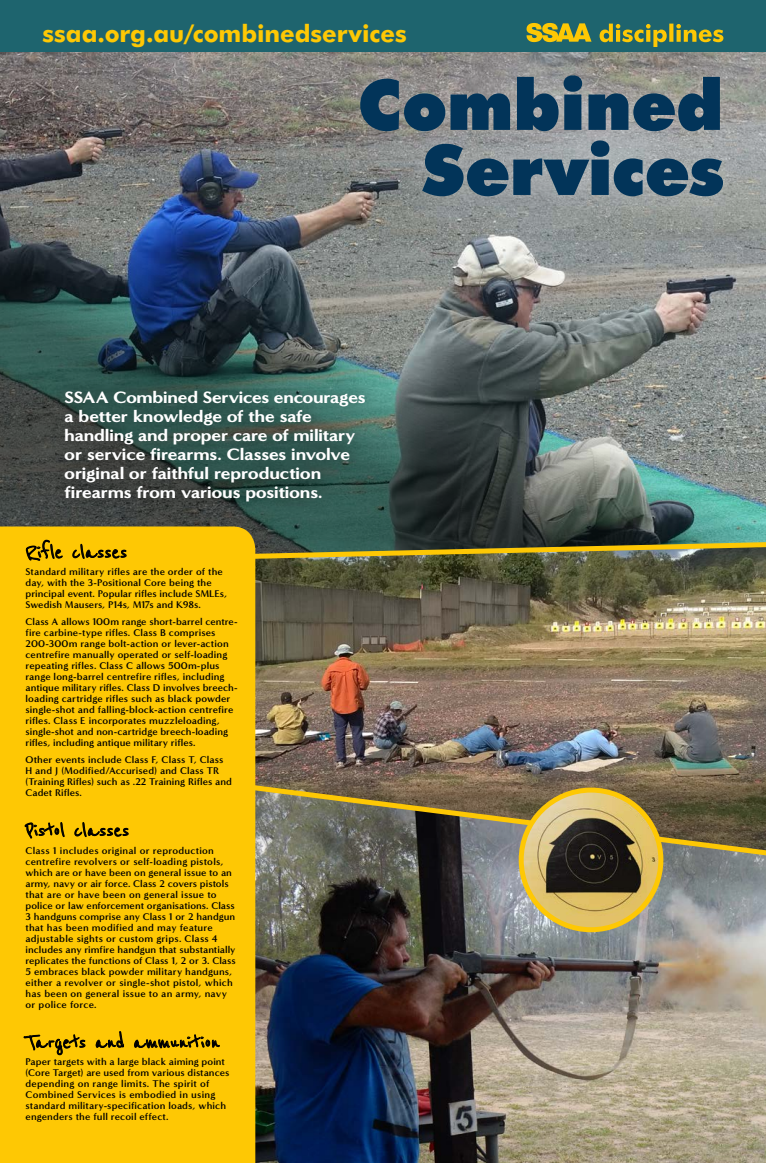
<style>
.page{position:relative;width:766px;height:1163px;background:#fff}
.page>*{position:absolute;margin:0;border:0;box-sizing:border-box;transform-origin:0 0}
.t1{font:900 70px/65px "Futura BT";letter-spacing:-.005em;color:#023459;text-align:right}
.t2{font:24px "Reenie Beanie";letter-spacing:-.005em;color:#000}
.t3{font:700 24px "Futura BT";color:#fec804}
.t4{font:900 17px/19px "Minerva Modern";letter-spacing:-.005em;color:#fff}
.t5{font:700 10px/11px "Minerva Modern";letter-spacing:.01em;color:#000}
</style>
<div class="page">
<img style="left:0;top:303px;width:765px;height:236px">
<img style="left:0;top:51px;width:765px;height:252px">
<img style="left:255px;top:561px;width:510px;height:121px">
<img style="left:255px;top:682px;width:510px;height:99px">
<img style="left:255px;top:967px;width:510px;height:195px">
<img style="left:255px;top:861px;width:510px;height:106px">
<div style="left:335px;top:51px;width:413px;height:171px;background:#fff;opacity:.3"></div>
<div style="left:0;top:0;width:765px;height:51px;background:#1e646e"></div>
<svg style="left:599px;top:24px;width:124px;height:23px"></svg>
<svg style="left:526px;top:23px;width:65px;height:19px"></svg>
<svg style="left:255px;top:781px;width:510px;height:80px"></svg>
<img style="left:255px;top:539px;width:510px;height:22px">
<div style="left:0;top:526px;width:255px;height:636px;background:#fec804"></div>
<div style="left:50px;top:376px;width:329px;height:139px;background:#000;opacity:.5"></div>
<svg style="left:26px;top:539px;width:37px;height:21px"></svg>
<svg style="left:72px;top:541px;width:55px;height:17px"></svg>
<svg style="left:25px;top:819px;width:40px;height:21px"></svg>
<svg style="left:74px;top:819px;width:55px;height:17px"></svg>
<svg style="left:24px;top:1034px;width:61px;height:20px"></svg>
<svg style="left:96px;top:1030px;width:28px;height:18px"></svg>
<svg style="left:134px;top:1034px;width:86px;height:16px"></svg>
<img style="left:521px;top:790px;width:139px;height:139px;border-radius:70px">
<div style="left:518px;top:787px;width:145px;height:145px;border:5px solid #fec804;border-radius:50%"></div>
<h2 class="t3" style="left:43px;top:19px;width:365px">ssaa.org.au/combinedservices</h2>
<h1 class="t1" style="left:357px;top:72px;width:367px">Combined<br>Services</h1>
<h3 class="t4" style="left:65px;top:387px;width:302px">SSAA Combined Services encourages a better knowledge of the safe handling and proper care of military or service firearms. Classes involve original or faithful reproduction firearms from various positions.</h3>
<h2 class="t2" style="left:26px;top:538px;width:103px">Rifle classes</h2>
<p class="t5" style="left:26px;top:566px;width:203px">Standard military rifles are the order of the day, with the 3-Positional Core being the principal event. Popular rifles include SMLEs, Swedish Mausers, P14s, M17s and K98s.</p>
<p class="t5" style="left:26px;top:616px;width:213px">Class A allows 100m range short-barrel centre&shy;fire carbine-type rifles. Class B comprises 200-300m range bolt-action or lever-action centrefire manually operated or self-loading repeating rifles. Class C allows 500m-plus range long-barrel centrefire rifles, including antique military rifles. Class D involves breech&shy;loading cartridge rifles such as black powder single-shot and falling-block-action centrefire rifles. Class E incorporates muzzleloading, single-shot and non-cartridge breech-loading rifles, including antique military rifles.</p>
<p class="t5" style="left:26px;top:753px;width:208px">Other events include Class F, Class T, Class H and J (Modified/Accurised) and Class TR (Training Rifles) such as .22 Training Rifles and Cadet Rifles.</p>
<h2 class="t2" style="left:26px;top:816px;width:105px">Pistol classes</h2>
<p class="t5" style="left:26px;top:844px;width:212px">Class 1 includes original or reproduction centrefire revolvers or self-loading pistols, which are or have been on general issue to an army, navy or air force. Class 2 covers pistols that are or have been on general issue to police or law enforcement organisations. Class 3 handguns comprise any Class 1 or 2 handgun that has been modified and may feature adjustable sights or custom grips. Class 4 includes any rimfire handgun that substantially replicates the functions of Class 1, 2 or 3. Class 5 embraces black powder military handguns, either a revolver or single-shot pistol, which has been on general issue to an army, navy or police force.</p>
<h2 class="t2" style="left:26px;top:1028px;width:196px">Targets and ammunition</h2>
<p class="t5" style="left:26px;top:1056px;width:205px">Paper targets with a large black aiming point (Core Target) are used from various distances depending on range limits. The spirit of Combined Services is embodied in using standard military-specification loads, which engenders the full recoil effect.</p>
</div>
